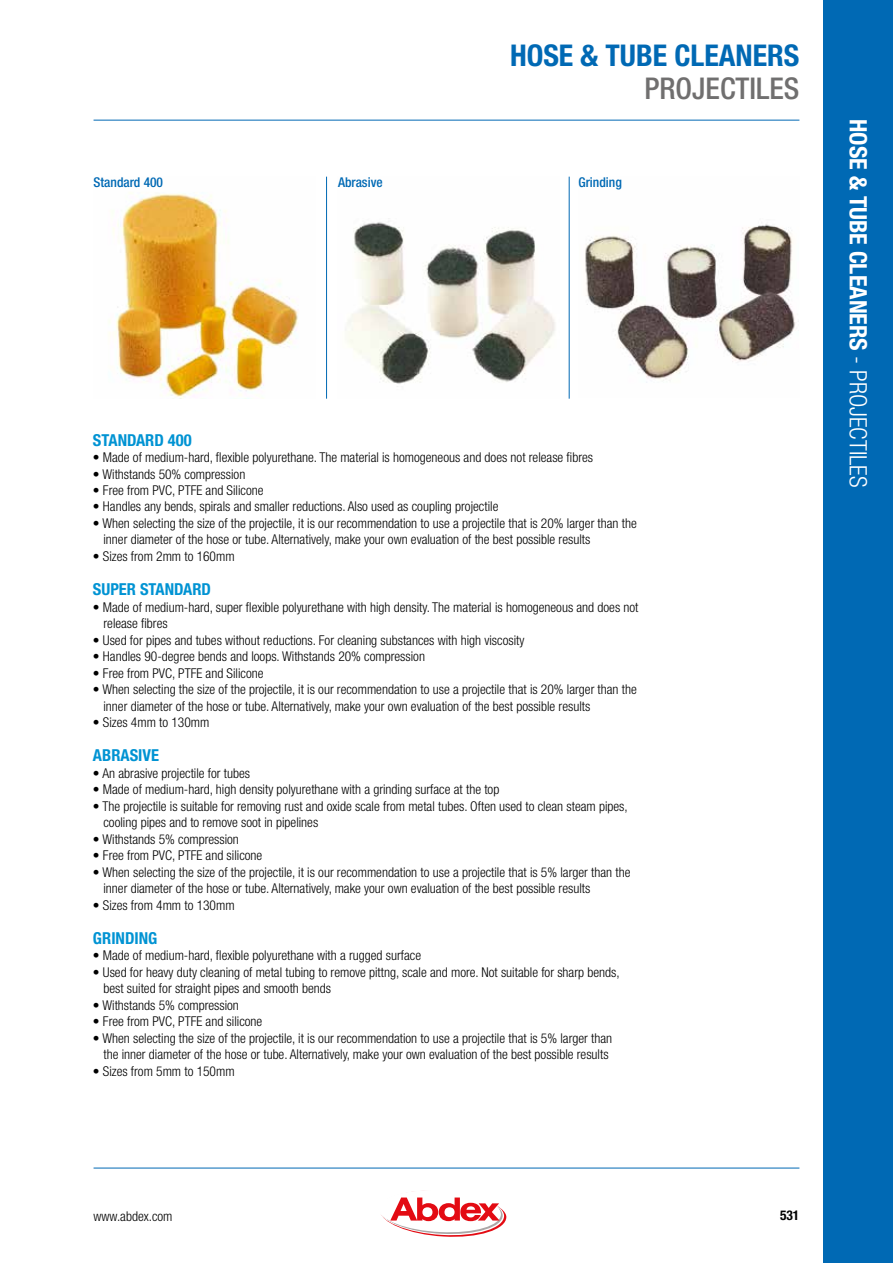
<style>
.page{position:relative;width:893px;height:1263px;background:#fff}
.page>*{position:absolute;margin:0;border:0;box-sizing:border-box;transform-origin:0 0}
.t1{font:700 condensed 30px "Helvetica Neue";color:#0069b4}
.t2{font:500 condensed 30px "Helvetica Neue";color:#706f6f}
.t3{font:700 condensed 24px "Helvetica Neue";color:#fff}
.t4{font:700 condensed 16.5px "Helvetica Neue";color:#0093d3}
.t5{font:300 condensed 13.5px/16.5px "Helvetica Neue";color:#000}
.t6{font:500 condensed 13.5px "Helvetica Neue";color:#0069b4}
.t7{font:700 condensed 13.5px "Helvetica Neue";color:#000}
.s1{font-weight:300}
</style>
<div class="page">
<div style="left:823px;top:0;width:70px;height:1263px;background:#0069b4"></div>
<hr style="left:94px;top:120px;width:705px;height:1px;background:#0069b4">
<hr style="left:94px;top:1168px;width:705px;height:1px;background:#0069b4">
<svg style="left:381px;top:1190px;width:125px;height:47px"></svg>
<img style="left:585px;top:224px;width:211px;height:159px">
<img style="left:109px;top:193px;width:189px;height:205px">
<img style="left:345px;top:221px;width:210px;height:166px">
<hr style="left:326px;top:177px;width:1px;height:222px;background:#0069b4">
<hr style="left:569px;top:177px;width:1px;height:222px;background:#0069b4">
<p class="t6" style="left:93px;top:174px;width:71px">Standard 400</p>
<p class="t6" style="left:338px;top:174px;width:46px">Abrasive</p>
<h1 class="t1" style="left:510px;top:38px;width:291px">HOSE &amp; TUBE CLEANERS</h1>
<h1 class="t2" style="left:644px;top:71px;width:156px">projectiles</h1>
<p class="t6" style="left:578px;top:174px;width:45px">Grinding</p>
<p class="t4" style="left:93px;top:430px;width:100px">STANDARD 400</p>
<p class="t5" style="left:93px;top:449px;width:502px">• Made of medium-hard, flexible polyurethane. The material is homogeneous and does not release fibres</p>
<p class="t5" style="left:93px;top:465px;width:154px">• Withstands 50% compression</p>
<p class="t5" style="left:93px;top:482px;width:172px">• Free from PVC, PTFE and Silicone</p>
<p class="t5" style="left:93px;top:498px;width:407px">• Handles any bends, spirals and smaller reductions. Also used as coupling projectile</p>
<p class="t5" style="left:103px;top:515px;width:535px;text-indent:-11px">• When selecting the size of the projectile, it is our recommendation to use a projectile that is 20% larger than the inner diameter of the hose or tube. Alternatively, make your own evaluation of the best possible results</p>
<p class="t5" style="left:93px;top:548px;width:143px">• Sizes from 2mm to 160mm</p>
<p class="t4" style="left:93px;top:579px;width:120px">SUPER STANDARD</p>
<p class="t5" style="left:103px;top:598px;width:536px;text-indent:-11px">• Made of medium-hard, super flexible polyurethane with high density. The material is homogeneous and does not release fibres</p>
<p class="t5" style="left:93px;top:631px;width:433px">• Used for pipes and tubes without reductions. For cleaning substances with high viscosity</p>
<p class="t5" style="left:93px;top:648px;width:334px">• Handles 90-degree bends and loops. Withstands 20% compression</p>
<p class="t5" style="left:93px;top:664px;width:172px">• Free from PVC, PTFE and Silicone</p>
<p class="t5" style="left:103px;top:681px;width:535px;text-indent:-11px">• When selecting the size of the projectile, it is our recommendation to use a projectile that is 20% larger than the inner diameter of the hose or tube. Alternatively, make your own evaluation of the best possible results</p>
<p class="t5" style="left:93px;top:714px;width:118px">• Sizes 4mm to 130mm</p>
<p class="t4" style="left:93px;top:745px;width:68px">ABRASIVE</p>
<p class="t5" style="left:93px;top:764px;width:159px">• An abrasive projectile for tubes</p>
<p class="t5" style="left:93px;top:781px;width:408px">• Made of medium-hard, high density polyurethane with a grinding surface at the top</p>
<p class="t5" style="left:103px;top:797px;width:526px;text-indent:-11px">• The projectile is suitable for removing rust and oxide scale from metal tubes. Often used to clean steam pipes, cooling pipes and to remove soot in pipelines</p>
<p class="t5" style="left:93px;top:830px;width:147px">• Withstands 5% compression</p>
<p class="t5" style="left:93px;top:847px;width:171px">• Free from PVC, PTFE and silicone</p>
<p class="t5" style="left:103px;top:863px;width:528px;text-indent:-11px">• When selecting the size of the projectile, it is our recommendation to use a projectile that is 5% larger than the inner diameter of the hose or tube. Alternatively, make your own evaluation of the best possible results</p>
<p class="t5" style="left:93px;top:896px;width:143px">• Sizes from 4mm to 130mm</p>
<p class="t4" style="left:93px;top:928px;width:65px">GRINDING</p>
<p class="t5" style="left:93px;top:947px;width:330px">• Made of medium-hard, flexible polyurethane with a rugged surface</p>
<p class="t5" style="left:103px;top:964px;width:518px;text-indent:-11px">• Used for heavy duty cleaning of metal tubing to remove pittng, scale and more. Not suitable for sharp bends, best suited for straight pipes and smooth bends</p>
<p class="t5" style="left:93px;top:996px;width:147px">• Withstands 5% compression</p>
<p class="t5" style="left:93px;top:1013px;width:171px">• Free from PVC, PTFE and silicone</p>
<p class="t5" style="left:93px;top:1029px;width:521px;text-align:center">• When selecting the size of the projectile, it is our recommendation to use a projectile that is 5% larger than the inner diameter of the hose or tube. Alternatively, make your own evaluation of the best possible results</p>
<p class="t5" style="left:93px;top:1062px;width:143px">• Sizes from 5mm to 150mm</p>
<h2 class="t3" style="left:873px;top:119px;width:370px;rotate:90deg">HOSE &amp; TUBE CLEANERS <span class="s1">- projectiles</span></h2>
<p class="t5" style="left:94px;top:1207px;width:81px">www.abdex.com</p>
<p class="t7" style="left:780px;top:1207px;width:21px">531</p>
</div>
